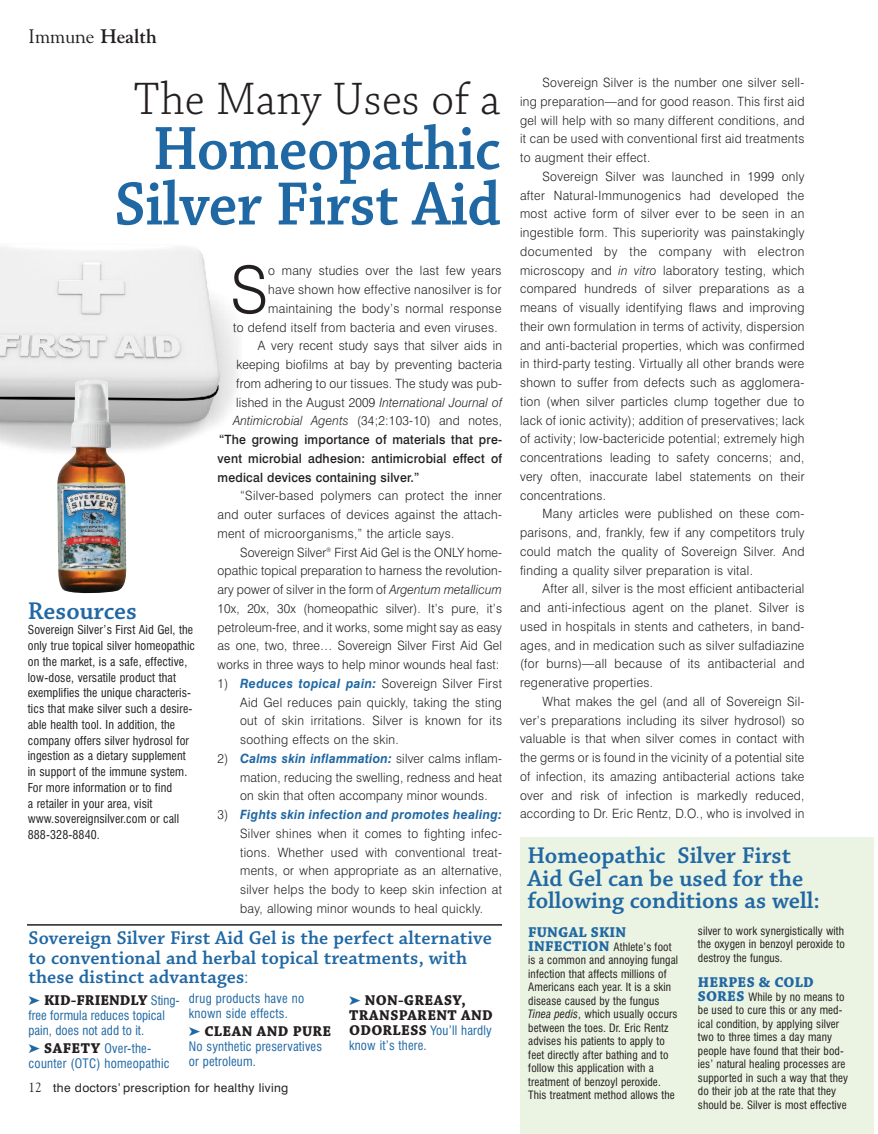
<style>
.page{position:relative;width:878px;height:1134px;background:#fff}
.page>*{position:absolute;margin:0;border:0;box-sizing:border-box;transform-origin:0 0}
.t1{font:300 64.95px "Swiss 721 BT";color:#231f20;scale:.96 1}
.t2{font:600 64.5px/55.5px "Chaparral Pro";letter-spacing:-.01em;color:#2068a4;text-align:center;scale:.95 1}
.t3{font:300 48px "Chaparral Pro";letter-spacing:.005em;color:#231f20;scale:.95 1}
.t4{font:600 25.5px "Chaparral Pro";color:#2068a4}
.t5{font:600 24px/22.5px "Chaparral Pro";color:#2068a4}
.t6{font:600 19.5px/19.5px "Chaparral Pro";letter-spacing:.005em;color:#2068a4}
.t7{font:19.5px "Goudy";color:#231f20}
.t8{font:700 15px/15px "Chaparral Pro";letter-spacing:.02em;color:#231f20}
.t9{font:700 15px "Chaparral Pro";letter-spacing:.01em;color:#2068a4}
.t10{font:700 15px "Chaparral Pro";color:#231f20}
.t11{font:300 12.9px/18.8px "Swiss 721 BT";letter-spacing:.025em;color:#231f20;text-align:justify;scale:.95 1}
.t12{font:500 12.9px "Swiss 721 BT";letter-spacing:.015em;color:#231f20;scale:.95 1}
.t13{font:italic 300 12.9px "Swiss 721 BT";letter-spacing:.015em;color:#231f20;scale:.95 1}
.t14{font:condensed 12.75px/15px "Swiss 721 BT";letter-spacing:.015em;color:#2068a4}
.t15{font:condensed 12px/15.8px "Swiss 721 BT";letter-spacing:.01em;color:#231f20}
.t16{font:12px "Swiss 721 BT";letter-spacing:.025em;color:#231f20}
.t17{font:condensed 11.25px/13.5px "Swiss 721 BT";letter-spacing:.01em;color:#231f20}
.s1{font-weight:700}
.s2{font-style:normal}
.s3{font-style:italic}
.s4{font-weight:700;font-style:italic;color:#2068a4}
.s5{font-family:"Swiss 721 BT";font-weight:400;font-stretch:condensed;font-size:15px}
.s6{color:#2068a4}
.s7{font-family:"Swiss 721 BT";font-weight:400;font-stretch:condensed;font-size:12.75px;color:#2068a4}
.s8{font-family:"Chaparral Pro";font-weight:700;font-stretch:normal;font-size:15px;color:#231f20}
.s9{font-family:"Goudy";font-size:13.5px}
.s10{font-family:"Chaparral Pro";font-weight:700;font-stretch:normal;font-size:15px;color:#2068a4}
</style>
<div class="page">
<div style="left:520px;top:837px;width:353px;height:297px;background:#ebf3e2"></div>
<img style="left:0;top:247px;width:238px;height:205px">
<img style="left:57px;top:379px;width:70px;height:214px">
<hr style="left:27px;top:924px;width:475px;height:2px;background:#231f20">
<h3 class="t7" style="left:28px;top:25px;width:130px">Immune <span class="s1">Health</span></h3>
<h3 class="t3" style="left:134px;top:80px;width:387px">The Many Uses of a</h3>
<h2 class="t2" style="left:114px;top:126px;width:408px">Homeopathic<br>Silver First Aid</h2>
<h3 class="t4" style="left:28px;top:601px;width:111px">Resources</h3>
<p class="t15" style="left:28px;top:623px;width:169px">Sovereign Silver’s First Aid Gel, the only true topical silver homeopathic on the market, is a safe, effective, low-dose, versatile product that exemplifies the unique characteris&shy;tics that make silver such a desire&shy;able health tool. In addition, the company offers silver hydrosol for ingestion as a dietary supplement in support of the immune system.<br>For more information or to find<br>a retailer in your area, visit www.sovereignsilver.com or call 888-328-8840.</p>
<h1 class="t1" style="left:230px;top:266px;width:41px">S</h1>
<p class="t11" style="left:268px;top:263px;width:247px">o many studies over the last few years</p>
<p class="t11" style="left:268px;top:281px;width:247px">have shown how effective nanosilver is for</p>
<p class="t11" style="left:268px;top:300px;width:247px">maintaining the body’s normal response</p>
<p class="t11" style="left:233px;top:319px;width:280px">to defend itself from bacteria and even viruses.</p>
<p class="t11" style="left:258px;top:338px;width:258px">A very recent study says that silver aids in</p>
<p class="t11" style="left:236px;top:356px;width:281px">keeping biofilms at bay by preventing bacteria</p>
<p class="t11" style="left:236px;top:375px;width:281px">from adhering to our tissues. The study was pub-</p>
<p class="t13" style="left:236px;top:397px;width:281px"><span class="s2">lished in the August 2009</span> International Journal of</p>
<p class="t11" style="left:233px;top:413px;width:284px"><span class="s3">Antimicrobial Agents</span> (34;2:103-10) and notes,</p>
<p class="t12" style="left:219px;top:435px;width:299px">“The growing importance of materials that pre-</p>
<p class="t12" style="left:218px;top:454px;width:301px">vent microbial adhesion: antimicrobial effect of</p>
<p class="t12" style="left:218px;top:472px;width:214px">medical devices containing silver.”</p>
<p class="t11" style="left:218px;top:488px;width:301px;text-indent:22px">“Silver-based polymers can protect the inner and outer surfaces of devices against the attach&shy;ment of microorganisms,” the article says.</p>
<p class="t11" style="left:217px;top:544px;width:301px;text-indent:23px">Sovereign Silver<sup>®</sup> First Aid Gel is the ONLY home&shy;opathic topical preparation to harness the revolution&shy;ary power of silver in the form of <span class="s3">Argentum metallicum </span>10x, 20x, 30x (homeopathic silver). It’s pure, it’s petroleum-free, and it works, some might say as easy as one, two, three… Sovereign Silver First Aid Gel works in three ways to help minor wounds heal fast:</p>
<p class="t11" style="left:240px;top:675px;width:277px;text-indent:-23px">1) <span class="s4">Reduces topical pain:</span> Sovereign Silver First Aid Gel reduces pain quickly, taking the sting out of skin irritations. Silver is known for its soothing effects on the skin.</p>
<p class="t11" style="left:240px;top:750px;width:277px;text-indent:-23px">2) <span class="s4">Calms skin inflammation:</span> silver calms inflam&shy;mation, reducing the swelling, redness and heat on skin that often accompany minor wounds.</p>
<p class="t11" style="left:240px;top:806px;width:277px;text-indent:-23px">3) <span class="s4">Fights skin infection and promotes healing:<br></span>Silver shines when it comes to fighting infec&shy;tions. Whether used with conventional treat&shy;ments, or when appropriate as an alternative, silver helps the body to keep skin infection at bay, allowing minor wounds to heal quickly.</p>
<h3 class="t6" style="left:28px;top:930px;width:465px">Sovereign Silver First Aid Gel is the perfect alternative to conventional and herbal topical treatments, with these distinct advantages<span class="s5">:</span></h3>
<p class="t10" style="left:28px;top:994px;width:153px"><span class="s6">➤</span> KID-FRIENDLY <span class="s7">Sting-</span></p>
<p class="t14" style="left:28px;top:1009px;width:138px">free formula reduces topical pain, does not add to it.</p>
<p class="t14" style="left:28px;top:1042px;width:143px">➤ <span class="s8">SAFETY</span> Over-the&shy;counter (OTC) homeopathic</p>
<p class="t14" style="left:189px;top:992px;width:117px">drug products have no known side effects.</p>
<p class="t8" style="left:189px;top:1025px;width:144px"><span class="s6">➤</span> CLEAN AND PURE</p>
<p class="t14" style="left:189px;top:1040px;width:135px">No synthetic preservatives or petroleum.</p>
<p class="t8" style="left:349px;top:994px;width:145px"><span class="s6">➤</span> NON-GREASY,<br>TRANSPARENT AND</p>
<p class="t14" style="left:349px;top:1024px;width:144px"><span class="s8">ODORLESS</span> You’ll hardly know it’s there.</p>
<p class="t16" style="left:28px;top:1083px;width:261px"><span class="s9">12</span> the doctors’ prescription for healthy living</p>
<p class="t11" style="left:520px;top:75px;width:301px;text-indent:22px">Sovereign Silver is the number one silver sell&shy;ing preparation—and for good reason. This first aid gel will help with so many different conditions, and it can be used with conventional first aid treatments to augment their effect.</p>
<p class="t11" style="left:520px;top:168px;width:301px;text-indent:22px">Sovereign Silver was launched in 1999 only after Natural-Immunogenics had developed the most active form of silver ever to be seen in an ingestible form. This superiority was painstakingly documented by the company with electron microscopy and <span class="s3">in vitro</span> laboratory testing, which compared hundreds of silver preparations as a means of visually identifying flaws and improving their own formulation in terms of activity, dispersion and anti-bacterial properties, which was confirmed in third-party testing. Virtually all other brands were shown to suffer from defects such as agglomera&shy;tion (when silver particles clump together due to lack of ionic activity); addition of preservatives; lack of activity; low-bactericide potential; extremely high concentrations leading to safety concerns; and, very often, inaccurate label statements on their concentrations.</p>
<p class="t11" style="left:520px;top:506px;width:301px;text-indent:23px">Many articles were published on these com&shy;parisons, and, frankly, few if any competitors truly could match the quality of Sovereign Silver. And finding a quality silver preparation is vital.</p>
<p class="t11" style="left:520px;top:581px;width:301px;text-indent:22px">After all, silver is the most efficient antibacterial and anti-infectious agent on the planet. Silver is used in hospitals in stents and catheters, in band&shy;ages, and in medication such as silver sulfadiazine (for burns)—all because of its antibacterial and regenerative properties.</p>
<p class="t11" style="left:520px;top:693px;width:301px;text-indent:23px">What makes the gel (and all of Sovereign Sil&shy;ver’s preparations including its silver hydrosol) so valuable is that when silver comes in contact with the germs or is found in the vicinity of a potential site of infection, its amazing antibacterial actions take over and risk of infection is markedly reduced, according to Dr. Eric Rentz, D.O., who is involved in</p>
<h3 class="t5" style="left:527px;top:846px;width:294px">Homeopathic Silver First<br>Aid Gel can be used for the following conditions as well:</h3>
<p class="t9" style="left:528px;top:927px;width:99px">FUNGAL SKIN</p>
<p class="t17" style="left:528px;top:941px;width:151px"><span class="s10">INFECTION</span> Athlete’s foot is a common and annoying fungal infection that affects millions of<br>Americans each year. It is a skin disease caused by the fungus<br><span class="s3">Tinea pedis</span>, which usually occurs between the toes. Dr. Eric Rentz advises his patients to apply to feet directly after bathing and to follow this application with a treatment of benzoyl peroxide.<br>This treatment method allows the</p>
<p class="t17" style="left:697px;top:925px;width:148px;text-align:justify">silver to work synergistically with the oxygen in benzoyl peroxide to destroy the fungus.</p>
<p class="t9" style="left:698px;top:977px;width:117px">HERPES &amp; COLD</p>
<p class="t17" style="left:697px;top:991px;width:152px"><span class="s10">SORES</span> While by no means to be used to cure this or any med&shy;ical condition, by applying silver two to three times a day many people have found that their bod&shy;ies’ natural healing processes are supported in such a way that they do their job at the rate that they should be. Silver is most effective</p>
</div>
